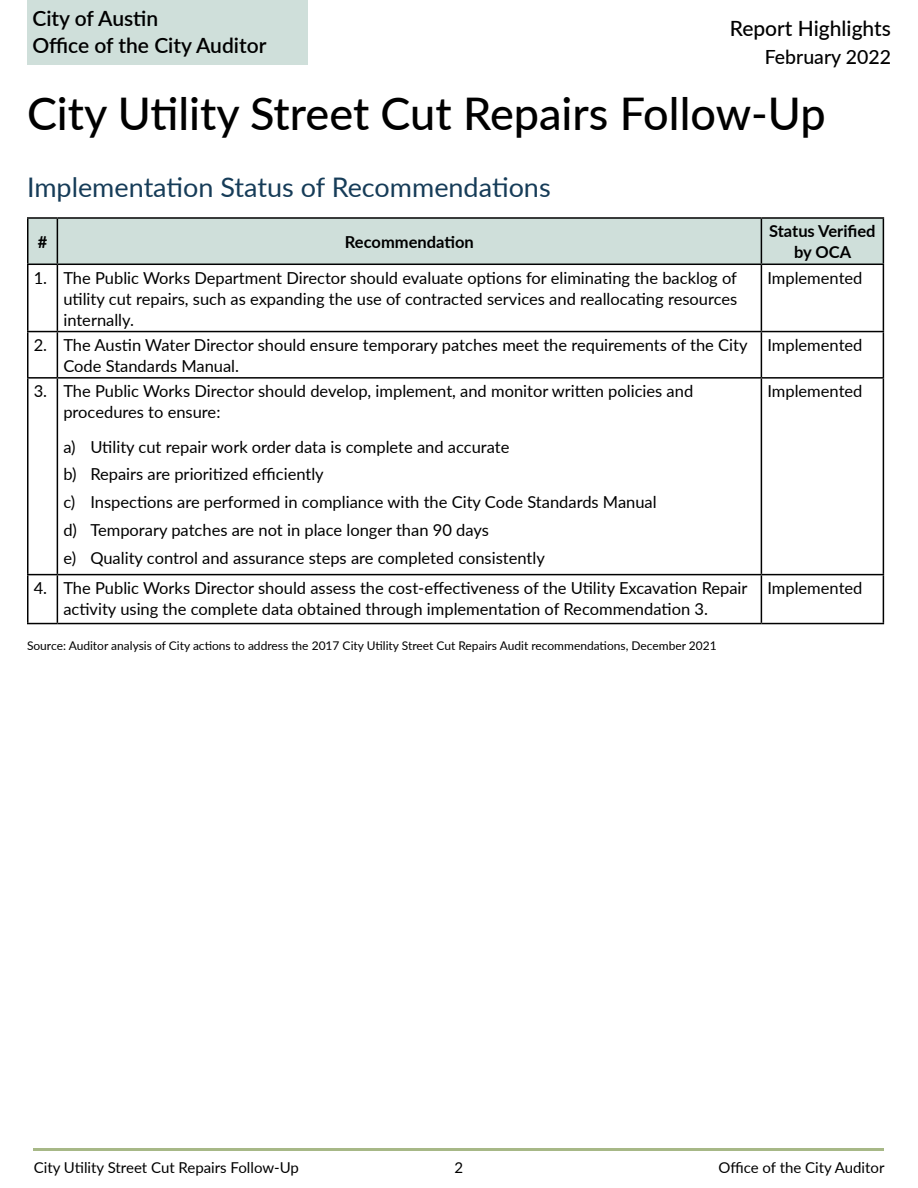
<style>
.page{position:relative;width:918px;height:1188px;background:#fff}
.page>*{position:absolute;margin:0;border:0;box-sizing:border-box;transform-origin:0 0}
.t1{font:500 45px "Lato";color:#000}
.Section_Header{font:27px "Lato";color:#163c58}
.t2{font:600 21px "Lato";color:#000}
.t3{font:500 21px "Lato";color:#000}
.t4{font:500 19.5px "Lato";color:#000}
.Body_Text{font:16.5px/21px "Lato";color:#000}
.Bulleted_List_Level{font:16.5px "Lato";color:#000}
.Body_Text-2{font:700 16.5px/21px "Lato";color:#000;text-align:center}
.t5{font:15px "Lato";color:#000}
.Exhibit_Source{font:12px "Lato";color:#000}
</style>
<div class="page">
<hr style="left:34px;top:1149px;width:850px;height:2px;background:#a7b887">
<div style="left:27px;top:0;width:280px;height:64px;background:#cfdfda"></div>
<div style="left:28px;top:219px;width:855px;height:45px;background:#cfdfda"></div>
<hr style="left:27px;top:217px;width:30px;height:2px;background:#000">
<hr style="left:27px;top:219px;width:1px;height:45px;background:#000">
<hr style="left:57px;top:217px;width:704px;height:2px;background:#000">
<hr style="left:57px;top:219px;width:1px;height:45px;background:#000">
<hr style="left:761px;top:217px;width:123px;height:2px;background:#000">
<hr style="left:761px;top:219px;width:1px;height:45px;background:#000">
<hr style="left:883px;top:219px;width:1px;height:45px;background:#000">
<hr style="left:27px;top:264px;width:30px;height:1px;background:#000">
<hr style="left:27px;top:265px;width:1px;height:66px;background:#000">
<hr style="left:57px;top:264px;width:704px;height:1px;background:#000">
<hr style="left:57px;top:265px;width:1px;height:66px;background:#000">
<hr style="left:761px;top:264px;width:123px;height:1px;background:#000">
<hr style="left:761px;top:265px;width:1px;height:66px;background:#000">
<hr style="left:883px;top:265px;width:1px;height:66px;background:#000">
<hr style="left:27px;top:331px;width:30px;height:1px;background:#000">
<hr style="left:27px;top:332px;width:1px;height:45px;background:#000">
<hr style="left:57px;top:331px;width:704px;height:1px;background:#000">
<hr style="left:57px;top:332px;width:1px;height:45px;background:#000">
<hr style="left:761px;top:331px;width:123px;height:1px;background:#000">
<hr style="left:761px;top:332px;width:1px;height:45px;background:#000">
<hr style="left:883px;top:332px;width:1px;height:45px;background:#000">
<hr style="left:27px;top:377px;width:30px;height:2px;background:#000">
<hr style="left:27px;top:379px;width:1px;height:195px;background:#000">
<hr style="left:57px;top:377px;width:704px;height:2px;background:#000">
<hr style="left:57px;top:379px;width:1px;height:195px;background:#000">
<hr style="left:761px;top:377px;width:123px;height:2px;background:#000">
<hr style="left:761px;top:379px;width:1px;height:195px;background:#000">
<hr style="left:883px;top:379px;width:1px;height:195px;background:#000">
<hr style="left:27px;top:574px;width:30px;height:1px;background:#000">
<hr style="left:27px;top:575px;width:1px;height:48px;background:#000">
<hr style="left:57px;top:574px;width:704px;height:1px;background:#000">
<hr style="left:57px;top:575px;width:1px;height:48px;background:#000">
<hr style="left:761px;top:574px;width:123px;height:1px;background:#000">
<hr style="left:761px;top:575px;width:1px;height:48px;background:#000">
<hr style="left:883px;top:575px;width:1px;height:48px;background:#000">
<hr style="left:27px;top:623px;width:30px;height:1px;background:#000">
<hr style="left:57px;top:623px;width:704px;height:1px;background:#000">
<hr style="left:761px;top:623px;width:123px;height:1px;background:#000">
<p class="t2" style="left:32px;top:3px;width:127px">City of Austin</p>
<p class="t2" style="left:32px;top:30px;width:236px">Office of the City Auditor</p>
<p class="t3" style="left:730px;top:13px;width:163px">Report Highlights</p>
<p class="t4" style="left:765px;top:43px;width:128px">February 2022</p>
<p class="t1" style="left:27px;top:82px;width:800px">City Utility Street Cut Repairs Follow-Up</p>
<p class="Section_Header" style="left:27px;top:168px;width:525px">Implementation Status of Recommendations</p>
<p class="Body_Text-2" style="left:38px;top:231px;width:11px">#</p>
<p class="Body_Text-2" style="left:345px;top:231px;width:130px">Recommendation</p>
<p class="Body_Text-2" style="left:769px;top:220px;width:108px">Status Verified by OCA</p>
<p class="Body_Text" style="left:34px;top:266px;width:15px">1.</p>
<p class="Body_Text" style="left:63px;top:266px;width:675px;text-align:justify">The Public Works Department Director should evaluate options for eliminating the backlog of utility cut repairs, such as expanding the use of contracted services and reallocating resources internally.</p>
<p class="Body_Text" style="left:767px;top:266px;width:97px">Implemented</p>
<p class="Body_Text" style="left:34px;top:334px;width:15px">2.</p>
<p class="Body_Text" style="left:63px;top:334px;width:686px">The Austin Water Director should ensure temporary patches meet the requirements of the City<br>Code Standards Manual.</p>
<p class="Body_Text" style="left:767px;top:334px;width:97px">Implemented</p>
<p class="Body_Text" style="left:34px;top:380px;width:15px">3.</p>
<p class="Body_Text" style="left:63px;top:380px;width:631px">The Public Works Director should develop, implement, and monitor written policies and procedures to ensure:</p>
<p class="Bulleted_List_Level" style="left:63px;top:435px;width:448px">a) Utility cut repair work order data is complete and accurate</p>
<p class="Bulleted_List_Level" style="left:63px;top:463px;width:262px">b) Repairs are prioritized efficiently</p>
<p class="Bulleted_List_Level" style="left:63px;top:490px;width:595px">c) Inspections are performed in compliance with the City Code Standards Manual</p>
<p class="Bulleted_List_Level" style="left:63px;top:518px;width:427px">d) Temporary patches are not in place longer than 90 days</p>
<p class="Bulleted_List_Level" style="left:63px;top:546px;width:483px">e) Quality control and assurance steps are completed consistently</p>
<p class="Body_Text" style="left:767px;top:380px;width:97px">Implemented</p>
<p class="Body_Text" style="left:34px;top:577px;width:15px">4.</p>
<p class="Body_Text" style="left:63px;top:577px;width:686px">The Public Works Director should assess the cost-effectiveness of the Utility Excavation Repair activity using the complete data obtained through implementation of Recommendation 3.</p>
<p class="Body_Text" style="left:767px;top:577px;width:97px">Implemented</p>
<p class="Exhibit_Source" style="left:27px;top:637px;width:691px">Source: Auditor analysis of City actions to address the 2017 City Utility Street Cut Repairs Audit recommendations, December 2021</p>
<p class="t5" style="left:34px;top:1157px;width:267px">City Utility Street Cut Repairs Follow-Up</p>
<p class="t5" style="left:455px;top:1157px;width:10px">2</p>
<p class="t5" style="left:719px;top:1157px;width:168px">Office of the City Auditor</p>
</div>
